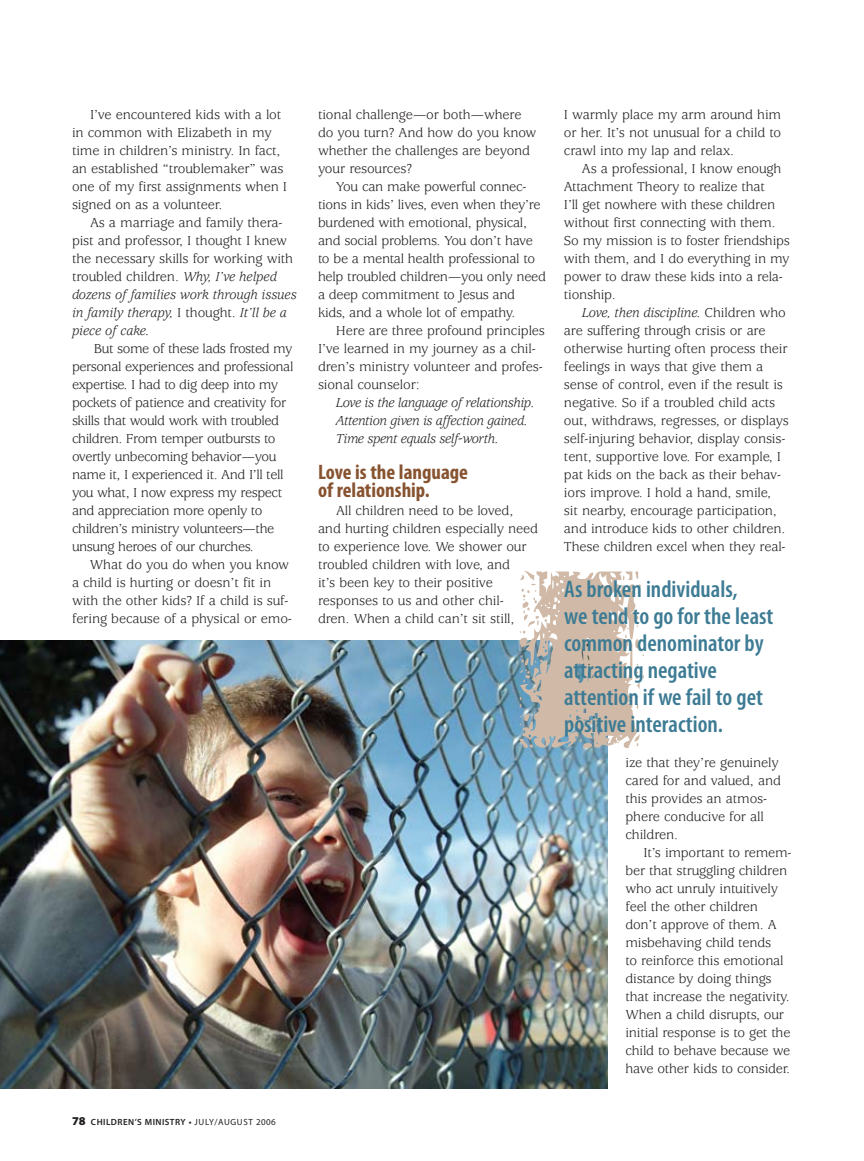
<style>
.page{position:relative;width:864px;height:1161px;background:#fff}
.page>*{position:absolute;margin:0;border:0;box-sizing:border-box;transform-origin:0 0}
.t1{font:600 condensed 24px/27px "Myriad Pro";color:#3d7b94}
.t2{font:700 condensed 21px/18px "Myriad Pro";color:#875330}
.t3{font:14.25px/18px "Usherwood Std";letter-spacing:-.015em;color:#231f20}
.t4{font:italic 14.25px/18px "Usherwood Std";letter-spacing:-.03em;color:#231f20}
.t5{font:600 9px "Myriad Pro";letter-spacing:.05em;color:#231f20}
.s1{font-style:italic}
.s2{font-weight:900;font-size:12px}
.s3{font-weight:400}
</style>
<div class="page">
<img style="left:0;top:641px;width:608px;height:448px">
<svg style="left:520px;top:571px;width:124px;height:177px"></svg>
<p class="t3" style="left:72px;top:106px;width:217px;text-indent:18px">I’ve encountered kids with a lot in common with Elizabeth in my time in children’s ministry. In fact, an established “troublemaker” was one of my first assignments when I signed on as a volunteer.</p>
<p class="t3" style="left:72px;top:214px;width:226px;text-indent:18px">As a marriage and family thera&shy;pist and professor, I thought I knew the necessary skills for working with troubled children. <span class="s1">Why, I’ve helped dozens of families work through issues in family therapy,</span> I thought. <span class="s1">It’ll be a piece of cake.</span></p>
<p class="t3" style="left:72px;top:340px;width:223px;text-indent:22px">But some of these lads frosted my personal experiences and professional expertise. I had to dig deep into my pockets of patience and creativity for skills that would work with troubled children. From temper outbursts to overtly unbecoming behavior—you name it, I experienced it. And I’ll tell you what, I now express my respect and appreciation more openly to children’s ministry volunteers—the unsung heroes of our churches.</p>
<p class="t3" style="left:72px;top:556px;width:221px;text-indent:18px">What do you do when you know a child is hurting or doesn’t fit in with the other kids? If a child is suf&shy;fering because of a physical or emo-</p>
<p class="t5" style="left:72px;top:1117px;width:205px"><span class="s2">78</span> CHILDREN’S MINISTRY • <span class="s3">JULY/AUGUST 2006</span></p>
<p class="t3" style="left:318px;top:106px;width:220px">tional challenge—or both—where do you turn? And how do you know whether the challenges are beyond your resources?</p>
<p class="t3" style="left:318px;top:178px;width:229px;text-indent:18px">You can make powerful connec&shy;tions in kids’ lives, even when they’re burdened with emotional, physical, and social problems. You don’t have to be a mental health professional to help troubled children—you only need a deep commitment to Jesus and kids, and a whole lot of empathy.</p>
<p class="t3" style="left:318px;top:322px;width:229px;text-indent:18px">Here are three profound principles<br>I’ve learned in my journey as a chil&shy;dren’s ministry volunteer and profes&shy;sional counselor:</p>
<p class="t4" style="left:336px;top:394px;width:200px">Love is the language of relationship.<br>Attention given is affection gained.<br>Time spent equals self-worth.</p>
<h2 class="t2" style="left:318px;top:463px;width:152px">Love is the language of relationship.</h2>
<p class="t3" style="left:318px;top:502px;width:222px;text-indent:18px">All children need to be loved, and hurting children especially need to experience love. We shower our troubled children with love, and<br>it’s been key to their positive responses to us and other chil&shy;dren. When a child can’t sit still,</p>
<p class="t3" style="left:564px;top:106px;width:219px;text-align:justify">I warmly place my arm around him or her. It’s not unusual for a child to crawl into my lap and relax.</p>
<p class="t3" style="left:564px;top:160px;width:227px;text-indent:18px">As a professional, I know enough<br>Attachment Theory to realize that<br>I’ll get nowhere with these children without first connecting with them.<br>So my mission is to foster friendships with them, and I do everything in my power to draw these kids into a rela&shy;tionship.</p>
<p class="t3" style="left:564px;top:304px;width:226px;text-indent:18px"><span class="s1">Love, then discipline.</span> Children who are suffering through crisis or are otherwise hurting often process their feelings in ways that give them a sense of control, even if the result is negative. So if a troubled child acts out, withdraws, regresses, or displays self-injuring behavior, display consis&shy;tent, supportive love. For example, I pat kids on the back as their behav&shy;iors improve. I hold a hand, smile,<br>sit nearby, encourage participation, and introduce kids to other children.<br>These children excel when they real-</p>
<h1 class="t1" style="left:564px;top:576px;width:211px">As broken individuals,<br>we tend to go for the least common denominator by attracting negative attention if we fail to get positive interaction.</h1>
<p class="t3" style="left:626px;top:754px;width:157px">ize that they’re genuinely cared for and valued, and this provides an atmos&shy;phere conducive for all children.</p>
<p class="t3" style="left:626px;top:844px;width:168px;text-indent:18px">It’s important to remem&shy;ber that struggling children who act unruly intuitively feel the other children don’t approve of them. A misbehaving child tends<br>to reinforce this emotional distance by doing things that increase the negativity.<br>When a child disrupts, our initial response is to get the child to behave because we have other kids to consider.</p>
</div>
